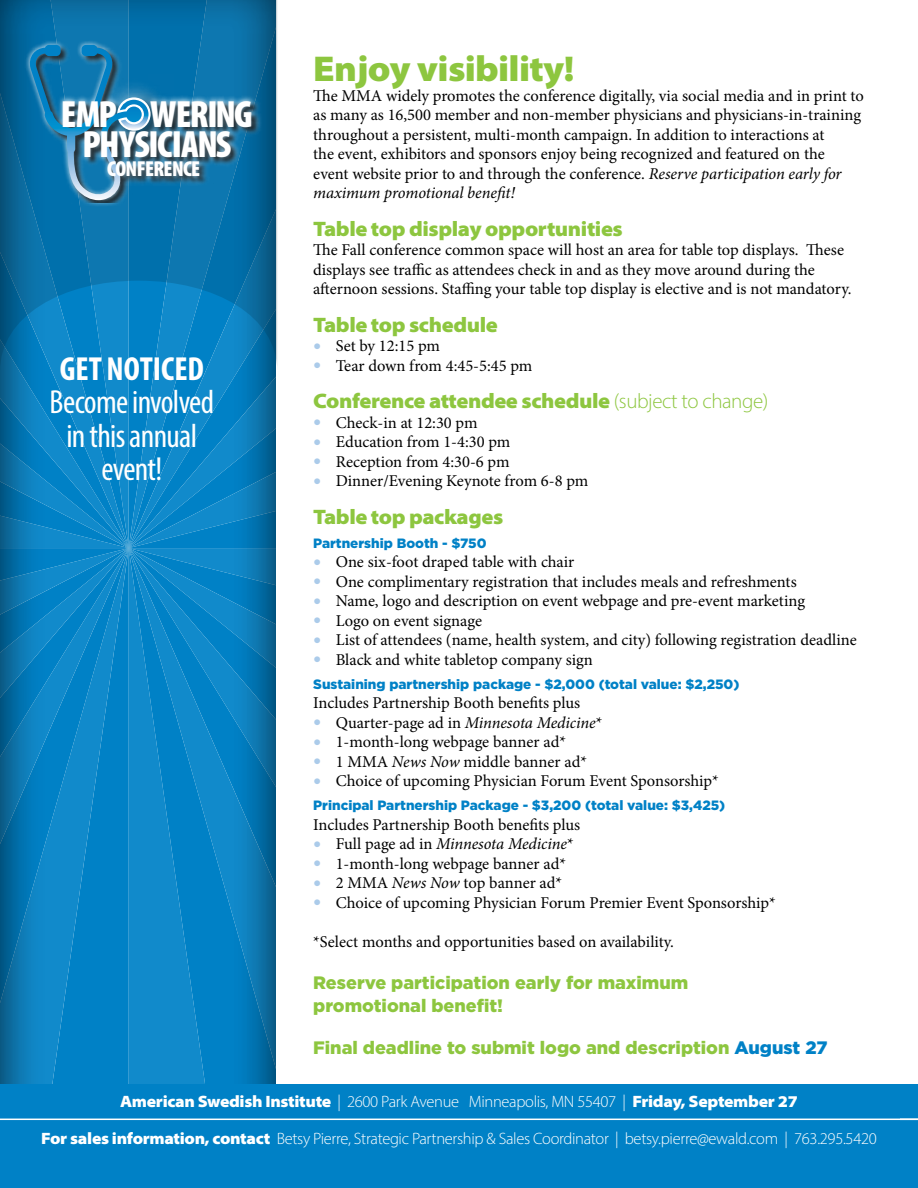
<style>
.page{position:relative;width:918px;height:1188px;background:#fff}
.page>*{position:absolute;margin:0;border:0;box-sizing:border-box;transform-origin:0 0}
.t1{font:900 condensed 38.1px/30.5px "Myriad Pro";letter-spacing:-.04em;color:#fff;text-align:center}
.t2{font:900 semi-expanded 36px "Myriad Pro";letter-spacing:-.02em;color:#8dc63f}
.t3{font:condensed 33.45px/33.5px "Myriad Pro";letter-spacing:-.02em;color:#fff;text-align:center}
.t4{font:700 condensed 33.45px "Myriad Pro";color:#fff}
.t5{font:900 condensed 21.75px "Myriad Pro";letter-spacing:-.03em;color:#fff}
.t6{font:900 semi-expanded 21px "Myriad Pro";letter-spacing:-.02em;color:#8dc63f}
.t7{font:900 18px/24px "Gotham";color:#8dc63f}
.t8{font:16.5px/19.5px "Minion Pro";letter-spacing:-.005em;color:#000}
.t9{font:300 16.5px "Myriad Pro";letter-spacing:-.02em;color:#fff}
.t10{font:900 semi-expanded 16.5px "Myriad Pro";letter-spacing:-.02em;color:#fff}
.t11{font:italic 16.5px "Minion Pro";letter-spacing:-.01em;color:#000}
.t12{font:900 13.5px "Gotham";color:#0081c6}
.s1{font-style:italic}
.s2{font-family:"Frutiger LT Std";font-weight:900;color:#abcbea}
.s3{font-weight:300;font-stretch:normal}
.s4{font-family:"Frutiger LT Std";font-weight:900;font-style:normal;color:#abcbea}
.s5{font-style:normal}
.s6{color:#0081c6}
.s7{font-weight:900;font-stretch:semi-expanded}
</style>
<div class="page">
<div style="left:0;top:0;width:289px;height:1188px;background:#000;opacity:.75"></div>
<div style="left:0;top:1084px;width:918px;height:104px;background:#0081c6"></div>
<hr style="left:0;top:1119px;width:918px;height:1px;background:#fff">
<svg style="left:0;top:0;width:277px;height:371px;background:#0771aa"></svg>
<div style="left:25px;top:41px;width:238px;height:166px;background:#fff;opacity:.75"></div>
<div style="left:31px;top:45px;width:228px;height:157px;background:#000;opacity:.75"></div>
<img style="left:149px;top:74px;width:25px;height:80px">
<svg style="left:117px;top:97px;width:34px;height:34px"></svg>
<svg style="left:29px;top:45px;width:120px;height:155px;background:#287aa6"></svg>
<h1 class="t1" style="left:61px;top:99px;width:193px">EMP WERING<br>PHYSICIANS</h1>
<h3 class="t5" style="left:107px;top:157px;width:95px">CONFERENCE</h3>
<h3 class="t4" style="left:60px;top:348px;width:146px">GET NOTICED</h3>
<h3 class="t3" style="left:50px;top:385px;width:166px">Become involved in this annual event!</h3>
<h2 class="t2" style="left:313px;top:44px;width:263px">Enjoy visibility!</h2>
<p class="t8" style="left:313px;top:86px;width:552px">The MMA widely promotes the conference digitally, via social media and in print to as many as 16,500 member and non-member physicians and physicians-in-training throughout a persistent, multi-month campaign. In addition to interactions at<br>the event, exhibitors and sponsors enjoy being recognized and featured on the event website prior to and through the conference. <span class="s1">Reserve participation early for maximum promotional benefit!</span></p>
<p class="t6" style="left:313px;top:214px;width:311px">Table top display opportunities</p>
<p class="t8" style="left:313px;top:240px;width:540px">The Fall conference common space will host an area for table top displays. These displays see traffic as attendees check in and as they move around during the afternoon sessions. Staffing your table top display is elective and is not mandatory.</p>
<p class="t6" style="left:313px;top:310px;width:186px">Table top schedule</p>
<p class="t8" style="left:313px;top:336px;width:128px"><span class="s2">•</span> Set by 12:15 pm</p>
<p class="t8" style="left:313px;top:356px;width:221px"><span class="s2">•</span> Tear down from 4:45-5:45 pm</p>
<p class="t6" style="left:313px;top:387px;width:457px">Conference attendee schedule <span class="s3">(subject to change)</span></p>
<p class="t8" style="left:313px;top:413px;width:166px"><span class="s2">•</span> Check-in at 12:30 pm</p>
<p class="t8" style="left:313px;top:432px;width:199px"><span class="s2">•</span> Education from 1-4:30 pm</p>
<p class="t8" style="left:313px;top:452px;width:198px"><span class="s2">•</span> Reception from 4:30-6 pm</p>
<p class="t8" style="left:313px;top:471px;width:277px"><span class="s2">•</span> Dinner/Evening Keynote from 6-8 pm</p>
<p class="t6" style="left:313px;top:502px;width:192px">Table top packages</p>
<p class="t12" style="left:313px;top:533px;width:175px">Partnership Booth - $750</p>
<p class="t8" style="left:313px;top:552px;width:263px"><span class="s2">•</span> One six-foot draped table with chair</p>
<p class="t8" style="left:313px;top:572px;width:485px"><span class="s2">•</span> One complimentary registration that includes meals and refreshments</p>
<p class="t8" style="left:313px;top:591px;width:493px"><span class="s2">•</span> Name, logo and description on event webpage and pre-event marketing</p>
<p class="t8" style="left:313px;top:611px;width:170px"><span class="s2">•</span> Logo on event signage</p>
<p class="t8" style="left:313px;top:630px;width:545px"><span class="s2">•</span> List of attendees (name, health system, and city) following registration deadline</p>
<p class="t8" style="left:313px;top:650px;width:281px"><span class="s2">•</span> Black and white tabletop company sign</p>
<p class="t12" style="left:313px;top:674px;width:428px">Sustaining partnership package - $2,000 (total value: $2,250)</p>
<p class="t8" style="left:313px;top:693px;width:269px">Includes Partnership Booth benefits plus</p>
<p class="t8" style="left:313px;top:713px;width:291px"><span class="s2">•</span> Quarter-page ad in <span class="s1">Minnesota Medicine</span>*</p>
<p class="t8" style="left:313px;top:732px;width:254px"><span class="s2">•</span> 1-month-long webpage banner ad*</p>
<p class="t8" style="left:313px;top:752px;width:275px"><span class="s2">•</span> 1 MMA <span class="s1">News Now</span> middle banner ad*</p>
<p class="t8" style="left:313px;top:771px;width:407px"><span class="s2">•</span> Choice of upcoming Physician Forum Event Sponsorship*</p>
<p class="t12" style="left:313px;top:796px;width:414px">Principal Partnership Package - $3,200 (total value: $3,425)</p>
<p class="t8" style="left:313px;top:815px;width:269px">Includes Partnership Booth benefits plus</p>
<p class="t11" style="left:313px;top:832px;width:262px"><span class="s4">•</span> <span class="s5">Full page ad in</span> Minnesota Medicine<span class="s5">*</span></p>
<p class="t8" style="left:313px;top:854px;width:254px"><span class="s2">•</span> 1-month-long webpage banner ad*</p>
<p class="t8" style="left:313px;top:873px;width:251px"><span class="s2">•</span> 2 MMA <span class="s1">News Now</span> top banner ad*</p>
<p class="t8" style="left:313px;top:893px;width:464px"><span class="s2">•</span> Choice of upcoming Physician Forum Premier Event Sponsorship*</p>
<p class="t8" style="left:313px;top:932px;width:362px">*Select months and opportunities based on availability.</p>
<p class="t7" style="left:313px;top:970px;width:377px">Reserve participation early for maximum promotional benefit!</p>
<p class="t7" style="left:313px;top:1036px;width:516px">Final deadline to submit logo and description <span class="s6">August 27</span></p>
<p class="t10" style="left:120px;top:1090px;width:679px">American Swedish Institute <span class="s3">| 2600 Park Avenue Minneapolis, MN 55407 |</span> Friday, September 27</p>
<p class="t9" style="left:41px;top:1129px;width:837px"><span class="s7">For sales information, contact</span> Betsy Pierre, Strategic Partnership &amp; Sales Coordinator | betsy.pierre@ewald.com | 763.295.5420</p>
</div>
